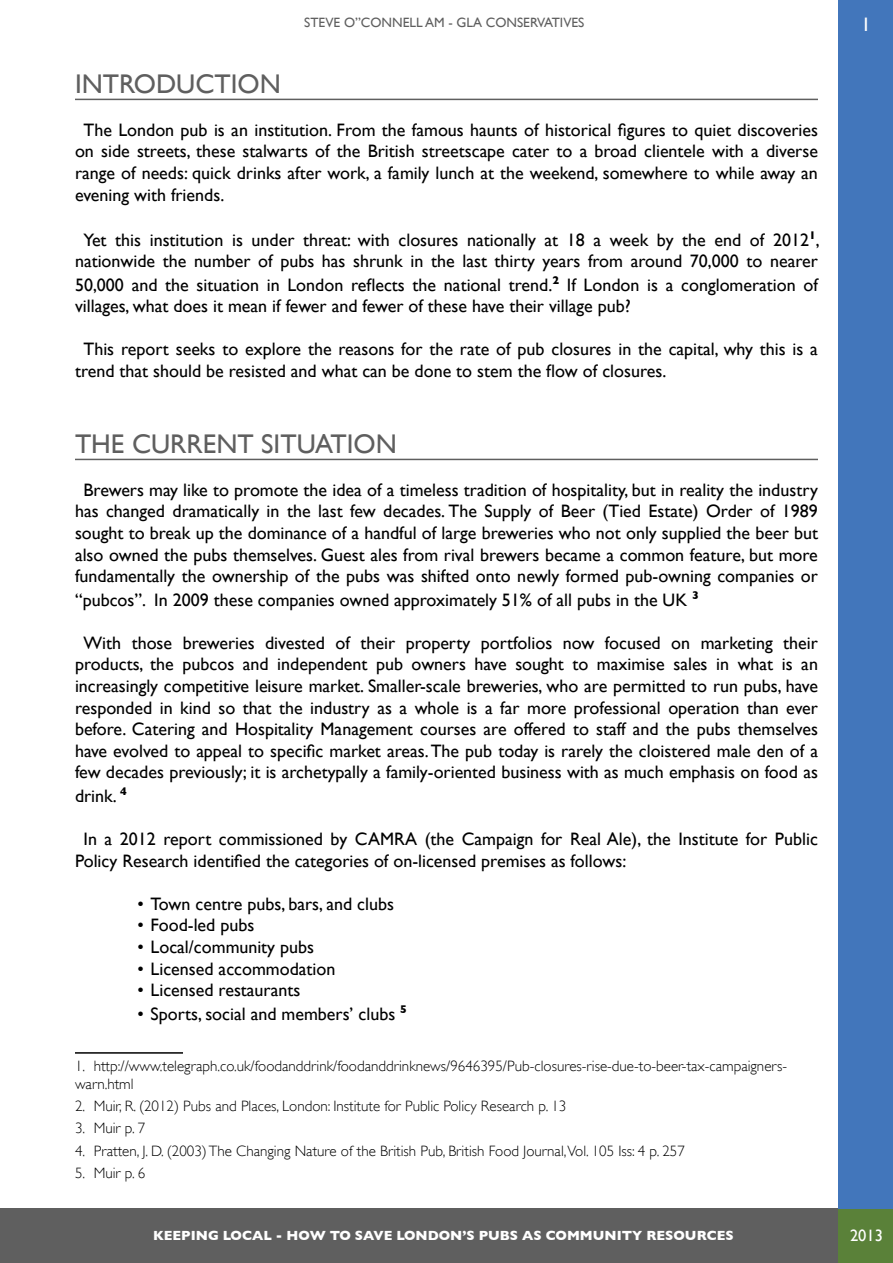
<style>
.page{position:relative;width:893px;height:1263px;background:#fff}
.page>*{position:absolute;margin:0;border:0;box-sizing:border-box;transform-origin:0 0}
.t1{font:27px "Gill Sans";color:#5f5f5f}
.t2{font:19.5px "Gill Sans";color:#fff}
.t3{font:18px/21.6px "Gill Sans";color:#000;text-align:center}
.t4{font:16.5px "Gill Sans";color:#fff}
.t5{font:300 15px/18px "Gill Sans";color:#000}
.t6{font:700 13.5px "Gill Sans";color:#fff}
.t7{font:13.5px "Gill Sans";color:#5f5f5f}
</style>
<div class="page">
<div style="left:0;top:1209px;width:850px;height:54px;background:#5f5f5f"></div>
<div style="left:839px;top:108px;width:54px;height:1155px;background:#5a8139"></div>
<div style="left:839px;top:0;width:54px;height:1209px;background:#4276bb"></div>
<hr style="left:75px;top:99px;width:743px;height:1px;background:#5f5f5f">
<hr style="left:75px;top:459px;width:743px;height:1px;background:#5f5f5f">
<hr style="left:75px;top:1052px;width:108px;height:2px;background:#000">
<p class="t7" style="left:304px;top:15px;width:282px">STEVE O”CONNELL AM - GLA CONSERVATIVES</p>
<p class="t2" style="left:861px;top:13px;width:11px">1</p>
<h1 class="t1" style="left:75px;top:68px;width:47px">Intro</h1>
<h1 class="t1" style="left:156px;top:68px;width:126px">duction</h1>
<p class="t3" style="left:75px;top:119px;width:744px;text-align:justify;text-indent:8px">The London pub is an institution. From the famous haunts of historical figures to quiet discoveries on side streets, these stalwarts of the British streetscape cater to a broad clientele with a diverse range of needs: quick drinks after work, a family lunch at the weekend, somewhere to while away an evening with friends.</p>
<p class="t3" style="left:75px;top:228px;width:746px">Yet this institution is under threat: with closures nationally at 18 a week by the end of 2012<sup>1</sup>, nationwide the number of pubs has shrunk in the last thirty years from around 70,000 to nearer</p>
<p class="t3" style="left:75px;top:273px;width:744px;text-align:left">50,000 and the situation in London reflects the national trend.<sup>2</sup> If London is a conglomeration of villages, what does it mean if fewer and fewer of these have their village pub?</p>
<p class="t3" style="left:75px;top:338px;width:744px;text-align:left;text-indent:8px">This report seeks to explore the reasons for the rate of pub closures in the capital, why this is a trend that should be resisted and what can be done to stem the flow of closures.</p>
<h1 class="t1" style="left:75px;top:428px;width:93px">The curre</h1>
<h1 class="t1" style="left:216px;top:428px;width:73px">nt situatio</h1>
<h1 class="t1" style="left:376px;top:428px;width:23px">n</h1>
<p class="t3" style="left:75px;top:479px;width:744px">Brewers may like to promote the idea of a timeless tradition of hospitality, but in reality the industry has changed dramatically in the last few decades. The Supply of Beer (Tied Estate) Order of 1989 sought to break up the dominance of a handful of large breweries who not only supplied the beer but also owned the pubs themselves. Guest ales from rival brewers became a common feature, but more fundamentally the ownership of the pubs was shifted onto newly formed pub-owning companies or</p>
<p class="t3" style="left:75px;top:588px;width:625px">“pubcos”. In 2009 these companies owned approximately 51% of all pubs in the UK <sup>3</sup></p>
<p class="t3" style="left:75px;top:632px;width:744px">With those breweries divested of their property portfolios now focused on marketing their products, the pubcos and independent pub owners have sought to maximise sales in what is an increasingly competitive leisure market. Smaller-scale breweries, who are permitted to run pubs, have responded in kind so that the industry as a whole is a far more professional operation than ever before. Catering and Hospitality Management courses are offered to staff and the pubs themselves have evolved to appeal to specific market areas. The pub today is rarely the cloistered male den of a few decades previously; it is archetypally a family-oriented business with as much emphasis on food as</p>
<p class="t3" style="left:75px;top:785px;width:53px">drink. <sup>4</sup></p>
<p class="t3" style="left:75px;top:828px;width:744px;text-align:left;text-indent:8px">In a 2012 report commissioned by CAMRA (the Campaign for Real Ale), the Institute for Public<br>Policy Research identified the categories of on-licensed premises as follows:</p>
<p class="t3" style="left:138px;top:893px;width:258px">• Town centre pubs, bars, and clubs</p>
<p class="t3" style="left:138px;top:914px;width:118px">• Food-led pubs</p>
<p class="t3" style="left:138px;top:936px;width:178px">• Local/community pubs</p>
<p class="t3" style="left:138px;top:957px;width:199px">• Licensed accommodation</p>
<p class="t3" style="left:138px;top:979px;width:164px">• Licensed restaurants</p>
<p class="t3" style="left:138px;top:1002px;width:271px">• Sports, social and members’ clubs <sup>5</sup></p>
<p class="t5" style="left:75px;top:1057px;width:714px">1. http://www.telegraph.co.uk/foodanddrink/foodanddrinknews/9646395/Pub-closures-rise-due-to-beer-tax-campaigners&shy;warn.html</p>
<p class="t5" style="left:75px;top:1097px;width:493px">2. Muir, R. (2012) Pubs and Places, London: Institute for Public Policy Research p. 13</p>
<p class="t5" style="left:75px;top:1119px;width:72px">3. Muir p. 7</p>
<p class="t5" style="left:75px;top:1142px;width:611px">4. Pratten, J. D. (2003) The Changing Nature of the British Pub, British Food Journal,Vol. 105 Iss: 4 p. 257</p>
<p class="t5" style="left:75px;top:1164px;width:72px">5. Muir p. 6</p>
<p class="t6" style="left:153px;top:1227px;width:582px">KEEPING LOCAL - HOW TO SAVE LONDON’S PUBS AS COMMUNITY RESOURCES</p>
<p class="t4" style="left:850px;top:1226px;width:34px">2013</p>
</div>
